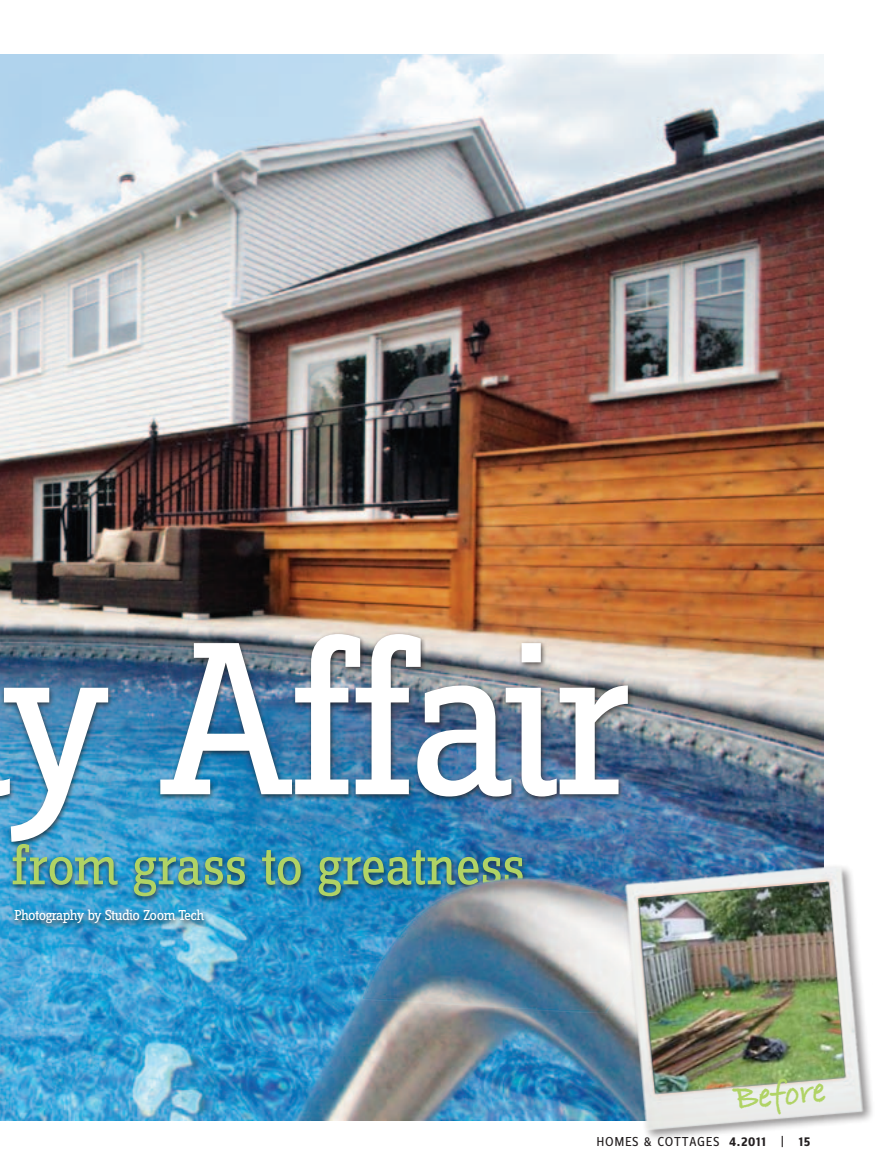
<style>
.page{position:relative;width:878px;height:1175px;background:#fff}
.page>*{position:absolute;margin:0;border:0;box-sizing:border-box;transform-origin:0 0}
.t1{font:226.5px "Zine Slab Dis";letter-spacing:-.05em;color:#fff}
.t2{font:57px "Zine Slab Dis";letter-spacing:-.02em;color:#b0d365}
.body_-_norm{font:36px "Bradley Hand ITCTT Bold";color:#b0d365}
.t3{font:15px "Zine Slab Dis";letter-spacing:-.04em;color:#fff}
.t4{font:13.5px "Zine Sans Dis";letter-spacing:.05em;color:#231f20}
.s1{font-weight:700}
</style>
<div class="page">
<img style="left:0;top:54px;width:823px;height:1066px">
<div style="left:0;top:631px;width:633px;height:300px;background:#231f20;opacity:.75"></div>
<img style="left:258px;top:108px;width:380px;height:1012px">
<div style="left:622px;top:862px;width:252px;height:278px;background:#231f20;opacity:.5"></div>
<img style="left:621px;top:860px;width:247px;height:274px">
<h1 class="t1" style="left:-1px;top:612px;width:634px">y Affair</h1>
<h2 class="t2" style="left:12px;top:838px;width:515px">from grass to greatness</h2>
<p class="t3" style="left:14px;top:908px;width:191px">Photography by Studio Zoom Tech</p>
<p class="body_-_norm" style="left:731px;top:1070px;width:93px;rotate:-5deg">Before</p>
<p class="t4" style="left:596px;top:1135px;width:215px">HOMES &amp; COTTAGES <span class="s1">4.2011</span> | <span class="s1">15</span></p>
</div>
